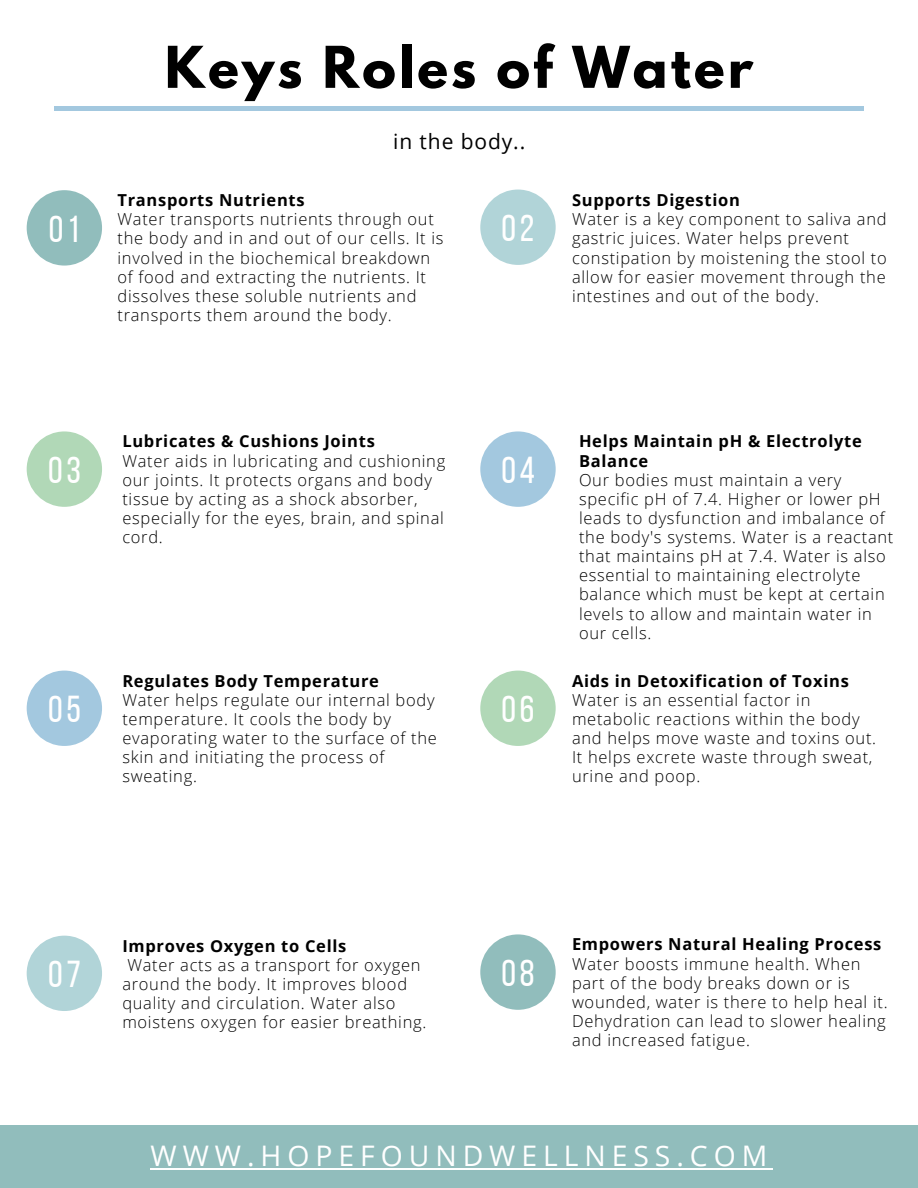
<style>
.page{position:relative;width:918px;height:1188px;background:#fff}
.page>*{position:absolute;margin:0;border:0;box-sizing:border-box;transform-origin:0 0}
.t1{font:700 51px "League Spartan";letter-spacing:.06em;color:#000}
.t2{font:37.5px "Bebas Neue";letter-spacing:.1em;color:#fff}
.t3{font:28.35px "Open Sans";letter-spacing:.21em;color:#fff}
.t4{font:21px "Open Sans";letter-spacing:.045em;color:#000}
.t5{font:300 16.5px/19.2px "Open Sans";letter-spacing:.045em;color:#000}
.t6{font:700 16.5px/19.2px "Open Sans";letter-spacing:.045em;color:#000}
</style>
<div class="page">
<hr style="left:54px;top:107px;width:810px;height:4px;background:#a3c8df">
<div style="left:0;top:1125px;width:918px;height:63px;background:#91bdbc"></div>
<div style="left:27px;top:671px;width:75px;height:75px;background:#a3c8df;border-radius:50%"></div>
<div style="left:27px;top:431px;width:75px;height:76px;background:#b1d8b7;border-radius:50%"></div>
<div style="left:27px;top:190px;width:75px;height:76px;background:#91bdbc;border-radius:50%"></div>
<div style="left:480px;top:671px;width:76px;height:75px;background:#b1d8b7;border-radius:50%"></div>
<div style="left:480px;top:431px;width:76px;height:76px;background:#a3c8df;border-radius:50%"></div>
<div style="left:480px;top:190px;width:76px;height:75px;background:#b1d4d8;border-radius:50%"></div>
<div style="left:27px;top:936px;width:75px;height:75px;background:#b1d4d8;border-radius:50%"></div>
<div style="left:480px;top:934px;width:76px;height:76px;background:#91bdbc;border-radius:50%"></div>
<hr style="left:151px;top:1168px;width:622px;height:1px;background:#fff">
<h2 class="t2" style="left:49px;top:214px;width:32px">01</h2>
<h1 class="t1" style="left:165px;top:42px;width:590px">Keys Roles of Water</h1>
<p class="t4" style="left:393px;top:126px;width:134px">in the body..</p>
<p class="t6" style="left:117px;top:190px;width:189px">Transports Nutrients</p>
<p class="t5" style="left:117px;top:209px;width:328px">Water transports nutrients through out the body and in and out of our cells. It is involved in the biochemical breakdown of food and extracting the nutrients. It dissolves these soluble nutrients and transports them around the body.</p>
<h2 class="t2" style="left:502px;top:213px;width:34px">02</h2>
<p class="t6" style="left:572px;top:190px;width:169px">Supports Digestion</p>
<p class="t5" style="left:572px;top:209px;width:316px">Water is a key component to saliva and gastric juices. Water helps prevent constipation by moistening the stool to allow for easier movement through the intestines and out of the body.</p>
<h2 class="t2" style="left:48px;top:455px;width:34px">03</h2>
<p class="t6" style="left:122px;top:431px;width:254px">Lubricates &amp; Cushions Joints</p>
<p class="t5" style="left:122px;top:451px;width:324px">Water aids in lubricating and cushioning our joints. It protects organs and body tissue by acting as a shock absorber, especially for the eyes, brain, and spinal cord.</p>
<h2 class="t2" style="left:48px;top:694px;width:34px">05</h2>
<p class="t6" style="left:122px;top:671px;width:258px">Regulates Body Temperature</p>
<p class="t5" style="left:122px;top:690px;width:316px">Water helps regulate our internal body temperature. It cools the body by evaporating water to the surface of the skin and initiating the process of sweating.</p>
<h2 class="t2" style="left:501px;top:455px;width:35px">04</h2>
<h2 class="t2" style="left:502px;top:694px;width:34px">06</h2>
<p class="t6" style="left:579px;top:431px;width:284px">Helps Maintain pH &amp; Electrolyte<br>Balance</p>
<p class="t5" style="left:579px;top:470px;width:316px">Our bodies must maintain a very specific pH of 7.4. Higher or lower pH leads to dysfunction and imbalance of the body's systems. Water is a reactant that maintains pH at 7.4. Water is also essential to maintaining electrolyte balance which must be kept at certain levels to allow and maintain water in our cells.</p>
<p class="t6" style="left:572px;top:671px;width:278px">Aids in Detoxification of Toxins</p>
<p class="t5" style="left:572px;top:690px;width:306px">Water is an essential factor in metabolic reactions within the body and helps move waste and toxins out.<br>It helps excrete waste through sweat, urine and poop.</p>
<p class="t6" style="left:122px;top:936px;width:226px">Improves Oxygen to Cells</p>
<p class="t5" style="left:122px;top:955px;width:306px;text-indent:5px">Water acts as a transport for oxygen around the body. It improves blood quality and circulation. Water also moistens oxygen for easier breathing.</p>
<h2 class="t2" style="left:48px;top:959px;width:34px">07</h2>
<h2 class="t2" style="left:502px;top:958px;width:34px">08</h2>
<p class="t6" style="left:572px;top:934px;width:311px">Empowers Natural Healing Process</p>
<p class="t5" style="left:572px;top:954px;width:317px">Water boosts immune health. When part of the body breaks down or is wounded, water is there to help heal it.<br>Dehydration can lead to slower healing and increased fatigue.</p>
<h3 class="t3" style="left:151px;top:1136px;width:618px">WWW.HOPEFOUNDWELLNESS.COM</h3>
</div>
